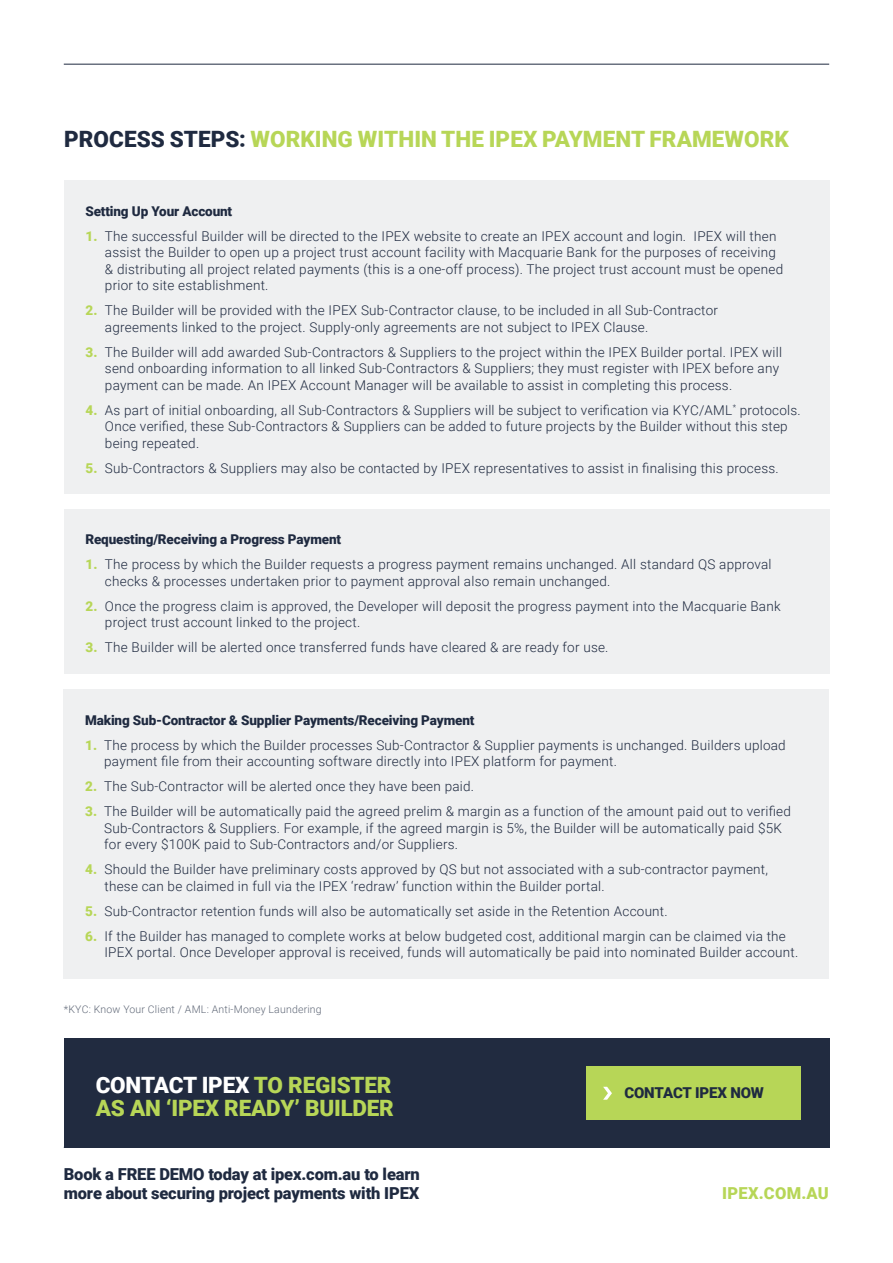
<style>
.page{position:relative;width:893px;height:1263px;background:#fff}
.page>*{position:absolute;margin:0;border:0;box-sizing:border-box;transform-origin:0 0}
.t1{font:900 22.5px/22.5px "Roboto";letter-spacing:.005em;color:#b7d657}
.t2{font:900 16.5px/19.5px "Roboto";letter-spacing:-.01em;color:#1f2a40}
.t3{font:900 16.5px "Roboto";letter-spacing:.025em;color:#b7d657}
.t4{font:900 15px "Roboto";letter-spacing:-.01em;color:#1f2a40}
.t5{font:300 13.5px/16.5px "Roboto";letter-spacing:.02em;color:#1f2a40}
.t6{font:900 13.5px "Roboto";letter-spacing:-.01em;color:#1f2a40}
.t7{font:300 10.5px "Roboto";letter-spacing:.02em;color:#626a79}
.s1{color:#1f2a40}
.s2{font-weight:900;color:#b7d657}
.s3{color:#fff}
</style>
<div class="page">
<hr style="left:64px;top:64px;width:765px;height:1px;background:#1f2a40">
<div style="left:64px;top:180px;width:765px;height:314px;background:#eff0f1"></div>
<div style="left:64px;top:509px;width:765px;height:164px;background:#eff0f1"></div>
<div style="left:64px;top:689px;width:765px;height:289px;background:#eff0f1"></div>
<div style="left:64px;top:1038px;width:765px;height:110px;background:#212b40"></div>
<div style="left:586px;top:1066px;width:214px;height:54px;background:#b7d657"></div>
<svg style="left:603px;top:1087px;width:9px;height:13px"></svg>
<h1 class="t1" style="left:64px;top:127px;width:726px"><span class="s1">PROCESS STEPS:</span> WORKING WITHIN THE IPEX PAYMENT FRAMEWORK</h1>
<p class="t6" style="left:85px;top:202px;width:148px">Setting Up Your Account</p>
<p class="t5" style="left:105px;top:227px;width:680px;text-indent:-20px"><span class="s2">1.</span> The successful Builder will be directed to the IPEX website to create an IPEX account and login. IPEX will then assist the Builder to open up a project trust account facility with Macquarie Bank for the purposes of receiving &amp; distributing all project related payments (this is a one-off process). The project trust account must be opened prior to site establishment.</p>
<p class="t5" style="left:105px;top:302px;width:614px;text-indent:-20px"><span class="s2">2.</span> The Builder will be provided with the IPEX Sub-Contractor clause, to be included in all Sub-Contractor agreements linked to the project. Supply-only agreements are not subject to IPEX Clause.</p>
<p class="t5" style="left:105px;top:343px;width:679px;text-indent:-20px"><span class="s2">3.</span> The Builder will add awarded Sub-Contractors &amp; Suppliers to the project within the IPEX Builder portal. IPEX will send onboarding information to all linked Sub-Contractors &amp; Suppliers; they must register with IPEX before any payment can be made. An IPEX Account Manager will be available to assist in completing this process.</p>
<p class="t5" style="left:105px;top:401px;width:697px;text-indent:-20px"><span class="s2">4.</span> As part of initial onboarding, all Sub-Contractors &amp; Suppliers will be subject to verification via KYC/AML<sup>*</sup> protocols.<br>Once verified, these Sub-Contractors &amp; Suppliers can be added to future projects by the Builder without this step being repeated.</p>
<p class="t5" style="left:85px;top:459px;width:695px"><span class="s2">5.</span> Sub-Contractors &amp; Suppliers may also be contacted by IPEX representatives to assist in finalising this process.</p>
<p class="t6" style="left:85px;top:530px;width:257px">Requesting/Receiving a Progress Payment</p>
<p class="t5" style="left:105px;top:556px;width:668px;text-indent:-20px"><span class="s2">1.</span> The process by which the Builder requests a progress payment remains unchanged. All standard QS approval checks &amp; processes undertaken prior to payment approval also remain unchanged.</p>
<p class="t5" style="left:105px;top:597px;width:677px;text-indent:-20px"><span class="s2">2.</span> Once the progress claim is approved, the Developer will deposit the progress payment into the Macquarie Bank project trust account linked to the project.</p>
<p class="t5" style="left:85px;top:639px;width:525px"><span class="s2">3.</span> The Builder will be alerted once transferred funds have cleared &amp; are ready for use.</p>
<p class="t6" style="left:85px;top:710px;width:391px">Making Sub-Contractor &amp; Supplier Payments/Receiving Payment</p>
<p class="t5" style="left:104px;top:736px;width:683px;text-indent:-19px"><span class="s2">1.</span> The process by which the Builder processes Sub-Contractor &amp; Supplier payments is unchanged. Builders upload payment file from their accounting software directly into IPEX platform for payment.</p>
<p class="t5" style="left:85px;top:778px;width:391px"><span class="s2">2.</span> The Sub-Contractor will be alerted once they have been paid.</p>
<p class="t5" style="left:104px;top:803px;width:688px;text-indent:-19px"><span class="s2">3.</span> The Builder will be automatically paid the agreed prelim &amp; margin as a function of the amount paid out to verified<br>Sub-Contractors &amp; Suppliers. For example, if the agreed margin is 5%, the Builder will be automatically paid $5K for every $100K paid to Sub-Contractors and/or Suppliers.</p>
<p class="t5" style="left:104px;top:861px;width:665px;text-indent:-19px"><span class="s2">4.</span> Should the Builder have preliminary costs approved by QS but not associated with a sub-contractor payment, these can be claimed in full via the IPEX ‘redraw’ function within the Builder portal.</p>
<p class="t5" style="left:85px;top:902px;width:584px"><span class="s2">5.</span> Sub-Contractor retention funds will also be automatically set aside in the Retention Account.</p>
<p class="t5" style="left:104px;top:927px;width:695px;text-indent:-19px"><span class="s2">6.</span> If the Builder has managed to complete works at below budgeted cost, additional margin can be claimed via the<br>IPEX portal. Once Developer approval is received, funds will automatically be paid into nominated Builder account.</p>
<p class="t7" style="left:64px;top:1001px;width:259px">*KYC: Know Your Client / AML: Anti-Money Laundering</p>
<h1 class="t1" style="left:96px;top:1073px;width:300px"><span class="s3">CONTACT IPEX</span> TO REGISTER<br>AS AN ‘IPEX READY’ BUILDER</h1>
<p class="t4" style="left:624px;top:1082px;width:141px">CONTACT IPEX NOW</p>
<p class="t2" style="left:64px;top:1163px;width:358px">Book a FREE DEMO today at ipex.com.au to learn more about securing project payments with IPEX</p>
<p class="t3" style="left:722px;top:1182px;width:108px">IPEX.COM.AU</p>
</div>
